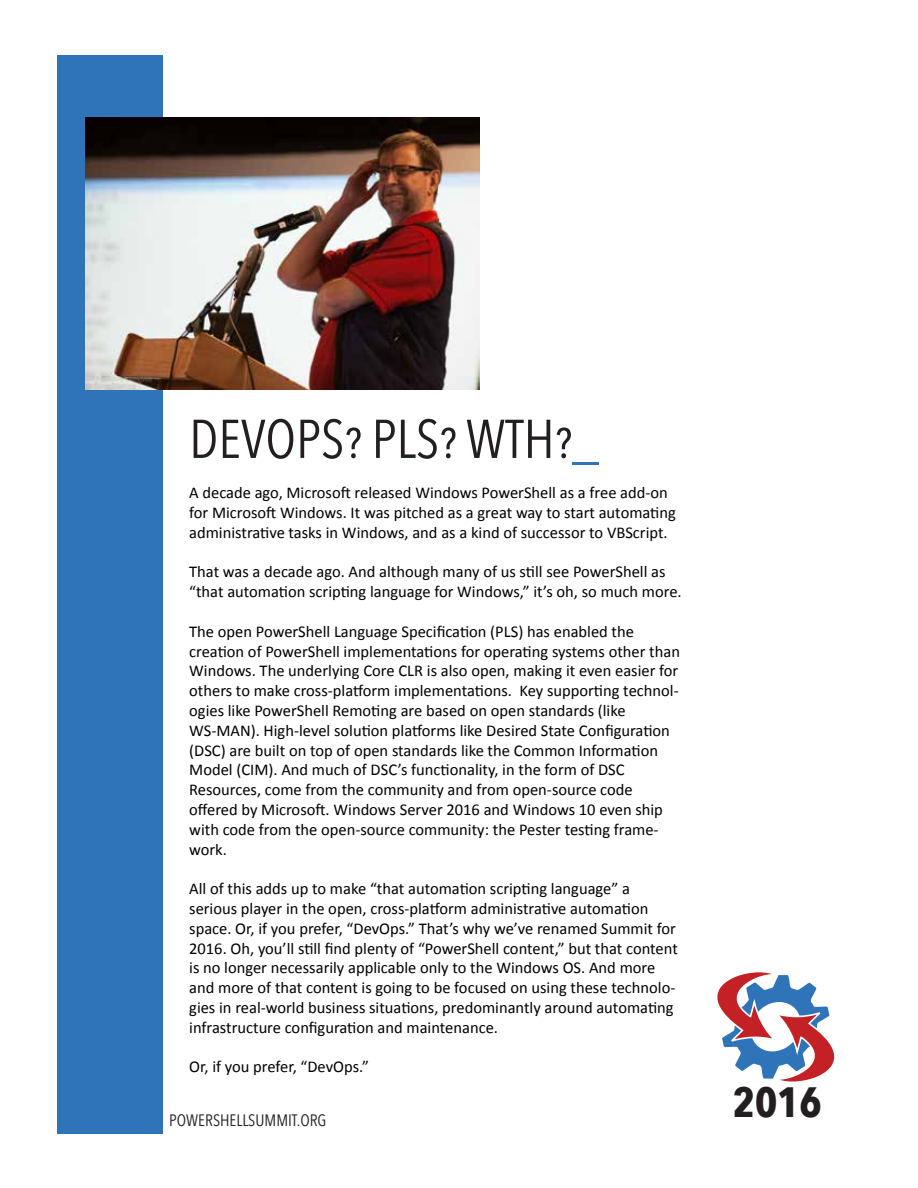
<style>
.page{position:relative;width:918px;height:1188px;background:#fff}
.page>*{position:absolute;margin:0;border:0;box-sizing:border-box;transform-origin:0 0}
.t1{font:54px "Avenir Next Condensed";color:#231f20}
.t2{font:700 42.3px "Avenir Next Condensed";color:#231f20}
.t3{font:16.5px/19.8px "Calibri";color:#000}
.t4{font:16.5px "Avenir Next Condensed";color:#231f20}
.s1{color:#2f73b9}
</style>
<div class="page">
<svg style="left:717px;top:972px;width:118px;height:110px"></svg>
<div style="left:57px;top:55px;width:106px;height:1078px;background:#2f73b9"></div>
<img style="left:85px;top:117px;width:395px;height:272px">
<h1 class="t1" style="left:189px;top:393px;width:411px">DEVOPS? PLS? WTH?<span class="s1">_</span></h1>
<p class="t3" style="left:189px;top:483px;width:488px">A decade ago, Microsoft released Windows PowerShell as a free add-on for Microsoft Windows. It was pitched as a great way to start automating administrative tasks in Windows, and as a kind of successor to VBScript.</p>
<p class="t3" style="left:189px;top:562px;width:494px">That was a decade ago. And although many of us still see PowerShell as “that automation scripting language for Windows,” it’s oh, so much more.</p>
<p class="t3" style="left:189px;top:621px;width:492px">The open PowerShell Language Specification (PLS) has enabled the creation of PowerShell implementations for operating systems other than Windows. The underlying Core CLR is also open, making it even easier for others to make cross-platform implementations. Key supporting technol&shy;ogies like PowerShell Remoting are based on open standards (like WS-MAN). High-level solution platforms like Desired State Configuration (DSC) are built on top of open standards like the Common Information Model (CIM). And much of DSC’s functionality, in the form of DSC Resources, come from the community and from open-source code offered by Microsoft. Windows Server 2016 and Windows 10 even ship with code from the open-source community: the Pester testing frame&shy;work.</p>
<p class="t3" style="left:189px;top:879px;width:490px">All of this adds up to make “that automation scripting language” a serious player in the open, cross-platform administrative automation space. Or, if you prefer, “DevOps.” That’s why we’ve renamed Summit for 2016. Oh, you’ll still find plenty of “PowerShell content,” but that content is no longer necessarily applicable only to the Windows OS. And more and more of that content is going to be focused on using these technolo&shy;gies in real-world business situations, predominantly around automating infrastructure configuration and maintenance.</p>
<p class="t3" style="left:189px;top:1057px;width:181px">Or, if you prefer, “DevOps.”</p>
<p class="t4" style="left:169px;top:1106px;width:159px">POWERSHELLSUMMIT.ORG</p>
<h2 class="t2" style="left:733px;top:1076px;width:90px">2016</h2>
</div>
